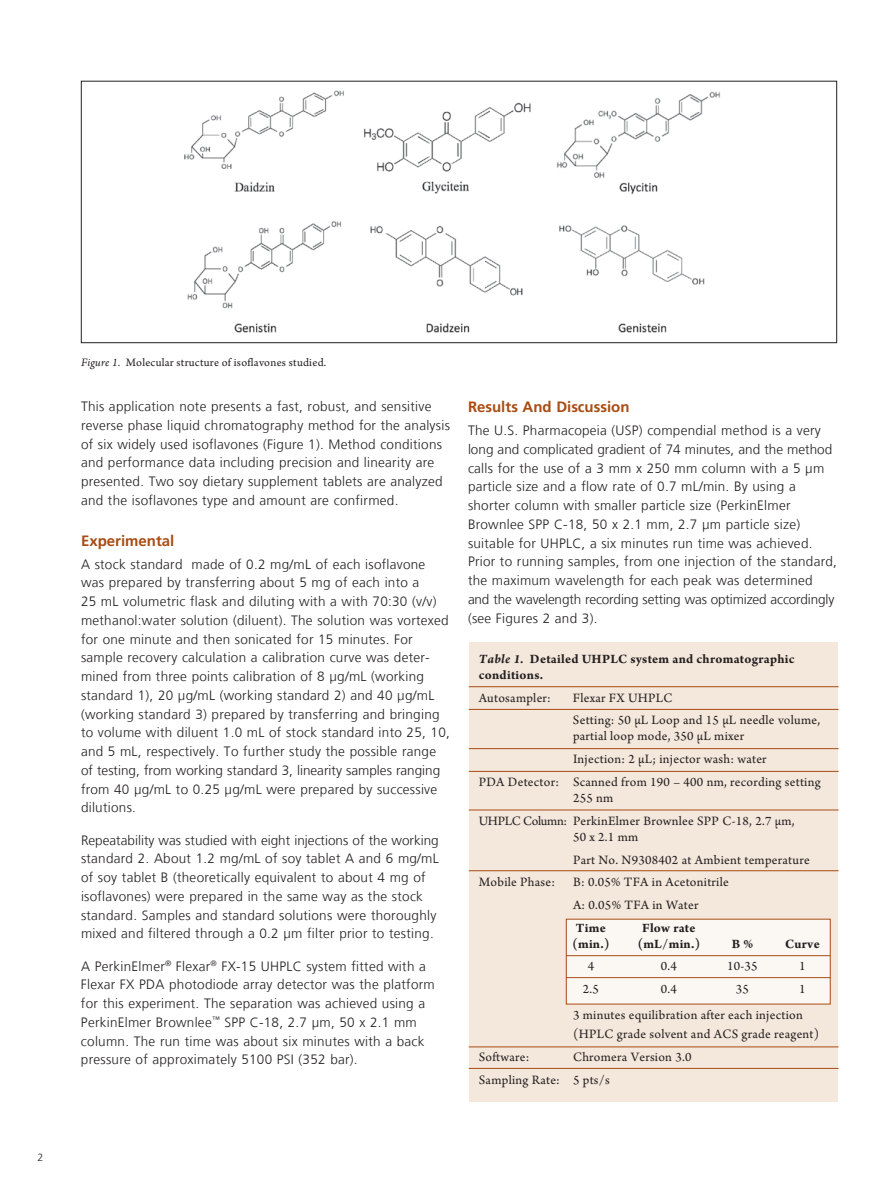
<style>
.page{position:relative;width:891px;height:1188px;background:#fff}
.page>*{position:absolute;margin:0;border:0;box-sizing:border-box;transform-origin:0 0}
.t1{font:700 15px "Frutiger LT Com";color:#a84c13}
.t2{font:300 13.5px/18.8px "Frutiger LT Com";letter-spacing:.02em;color:#231f20}
.t3{font:13.5px/22.6px "Arno Pro";letter-spacing:.02em;color:#231f20}
.t4{font:700 13.5px/16.2px "Arno Pro";letter-spacing:.02em;color:#231f20}
.t5{font:12px "Arno Pro";letter-spacing:.02em;color:#231f20}
.t6{font:300 10.5px "Frutiger";color:#231f20}
.s1{font-style:italic}
</style>
<div class="page">
<div style="left:469px;top:642px;width:369px;height:460px;background:#f4e7db"></div>
<hr style="left:469px;top:686px;width:370px;height:1px;background:#a84c13">
<hr style="left:469px;top:709px;width:370px;height:1px;background:#a84c13">
<hr style="left:469px;top:748px;width:370px;height:1px;background:#a84c13">
<hr style="left:469px;top:771px;width:370px;height:1px;background:#a84c13">
<hr style="left:469px;top:810px;width:370px;height:1px;background:#a84c13">
<hr style="left:469px;top:870px;width:370px;height:1px;background:#a84c13">
<hr style="left:469px;top:1047px;width:370px;height:1px;background:#a84c13">
<hr style="left:469px;top:1068px;width:370px;height:1px;background:#a84c13">
<div style="left:566px;top:919px;width:264px;height:85px;background:#fbf7f3"></div>
<hr style="left:566px;top:977px;width:264px;height:1px;background:#a84c13">
<hr style="left:566px;top:955px;width:264px;height:1px;background:#a84c13">
<img style="left:184px;top:90px;width:536px;height:243px">
<div style="left:81px;top:81px;width:756px;height:262px;border:1px solid #231f20"></div>
<p class="t6" style="left:38px;top:1151px;width:7px">2</p>
<p class="t5" style="left:81px;top:355px;width:247px"><span class="s1">Figure 1.</span> Molecular structure of isoflavones studied.</p>
<p class="t2" style="left:81px;top:397px;width:370px">This application note presents a fast, robust, and sensitive reverse phase liquid chromatography method for the analysis of six widely used isoflavones (Figure 1). Method conditions and performance data including precision and linearity are presented. Two soy dietary supplement tablets are analyzed and the isoflavones type and amount are confirmed.</p>
<p class="t1" style="left:81px;top:532px;width:95px">Experimental</p>
<p class="t2" style="left:81px;top:555px;width:370px">A stock standard made of 0.2 mg/mL of each isoflavone was prepared by transferring about 5 mg of each into a<br>25 mL volumetric flask and diluting with a with 70:30 (v/v) methanol:water solution (diluent). The solution was vortexed for one minute and then sonicated for 15 minutes. For sample recovery calculation a calibration curve was deter&shy;mined from three points calibration of 8 µg/mL (working standard 1), 20 µg/mL (working standard 2) and 40 µg/mL (working standard 3) prepared by transferring and bringing to volume with diluent 1.0 mL of stock standard into 25, 10, and 5 mL, respectively. To further study the possible range of testing, from working standard 3, linearity samples ranging from 40 µg/mL to 0.25 µg/mL were prepared by successive dilutions.</p>
<p class="t2" style="left:81px;top:831px;width:359px">Repeatability was studied with eight injections of the working standard 2. About 1.2 mg/mL of soy tablet A and 6 mg/mL of soy tablet B (theoretically equivalent to about 4 mg of isoflavones) were prepared in the same way as the stock standard. Samples and standard solutions were thoroughly mixed and filtered through a 0.2 µm filter prior to testing.</p>
<p class="t2" style="left:81px;top:957px;width:355px">A PerkinElmer<sup>®</sup> Flexar<sup>®</sup> FX-15 UHPLC system fitted with a Flexar FX PDA photodiode array detector was the platform for this experiment. The separation was achieved using a PerkinElmer Brownlee<sup>™</sup> SPP C-18, 2.7 µm, 50 x 2.1 mm column. The run time was about six minutes with a back pressure of approximately 5100 PSI (352 bar).</p>
<p class="t1" style="left:468px;top:398px;width:163px">Results And Discussion</p>
<p class="t2" style="left:468px;top:421px;width:371px">The U.S. Pharmacopeia (USP) compendial method is a very long and complicated gradient of 74 minutes, and the method calls for the use of a 3 mm x 250 mm column with a 5 µm particle size and a flow rate of 0.7 mL/min. By using a shorter column with smaller particle size (PerkinElmer Brownlee SPP C-18, 50 x 2.1 mm, 2.7 µm particle size) suitable for UHPLC, a six minutes run time was achieved.<br>Prior to running samples, from one injection of the standard, the maximum wavelength for each peak was determined and the wavelength recording setting was optimized accordingly (see Figures 2 and 3).</p>
<p class="t4" style="left:479px;top:651px;width:317px"><span class="s1">Table 1.</span> Detailed UHPLC system and chromatographic conditions.</p>
<p class="t3" style="left:479px;top:687px;width:74px">Autosampler:</p>
<p class="t3" style="left:573px;top:687px;width:249px">Flexar FX UHPLC<br>Setting: 50 µL Loop and 15 µL needle volume,</p>
<p class="t3" style="left:573px;top:726px;width:173px">partial loop mode, 350 µL mixer</p>
<p class="t3" style="left:573px;top:748px;width:195px">Injection: 2 µL; injector wash: water</p>
<p class="t3" style="left:479px;top:771px;width:343px">PDA Detector: Scanned from 190 – 400 nm, recording setting</p>
<p class="t3" style="left:479px;top:787px;width:317px;text-indent:94px">255 nm<br>UHPLC Column: PerkinElmer Brownlee SPP C-18, 2.7 µm,</p>
<p class="t3" style="left:573px;top:826px;width:238px">50 x 2.1 mm<br>Part No. N9308402 at Ambient temperature</p>
<p class="t3" style="left:479px;top:872px;width:78px">Mobile Phase:</p>
<p class="t3" style="left:573px;top:872px;width:157px">B: 0.05% TFA in Acetonitrile<br>A: 0.05% TFA in Water</p>
<p class="t4" style="left:576px;top:920px;width:31px">Time</p>
<p class="t4" style="left:642px;top:920px;width:55px">Flow rate</p>
<p class="t4" style="left:572px;top:936px;width:39px">(min.)</p>
<p class="t4" style="left:638px;top:936px;width:64px">(mL/min.)</p>
<p class="t4" style="left:732px;top:936px;width:23px">B %</p>
<p class="t4" style="left:785px;top:936px;width:36px">Curve</p>
<p class="t3" style="left:588px;top:956px;width:8px">4</p>
<p class="t3" style="left:661px;top:956px;width:18px">0.4</p>
<p class="t3" style="left:727px;top:956px;width:32px">10-35</p>
<p class="t3" style="left:799px;top:956px;width:8px">1</p>
<p class="t3" style="left:583px;top:978px;width:18px">2.5</p>
<p class="t3" style="left:661px;top:978px;width:18px">0.4</p>
<p class="t3" style="left:736px;top:978px;width:15px">35</p>
<p class="t3" style="left:573px;top:977px;width:234px;line-height:25.7px;text-align:right">1<br>3 minutes equilibration after each injection</p>
<p class="t3" style="left:573px;top:1024px;width:248px">(HPLC grade solvent and ACS grade reagent)</p>
<p class="t3" style="left:479px;top:1046px;width:52px">Software:</p>
<p class="t3" style="left:479px;top:1046px;width:214px;text-indent:94px">Chromera Version 3.0<br>Sampling Rate: 5 pts/s</p>
</div>
